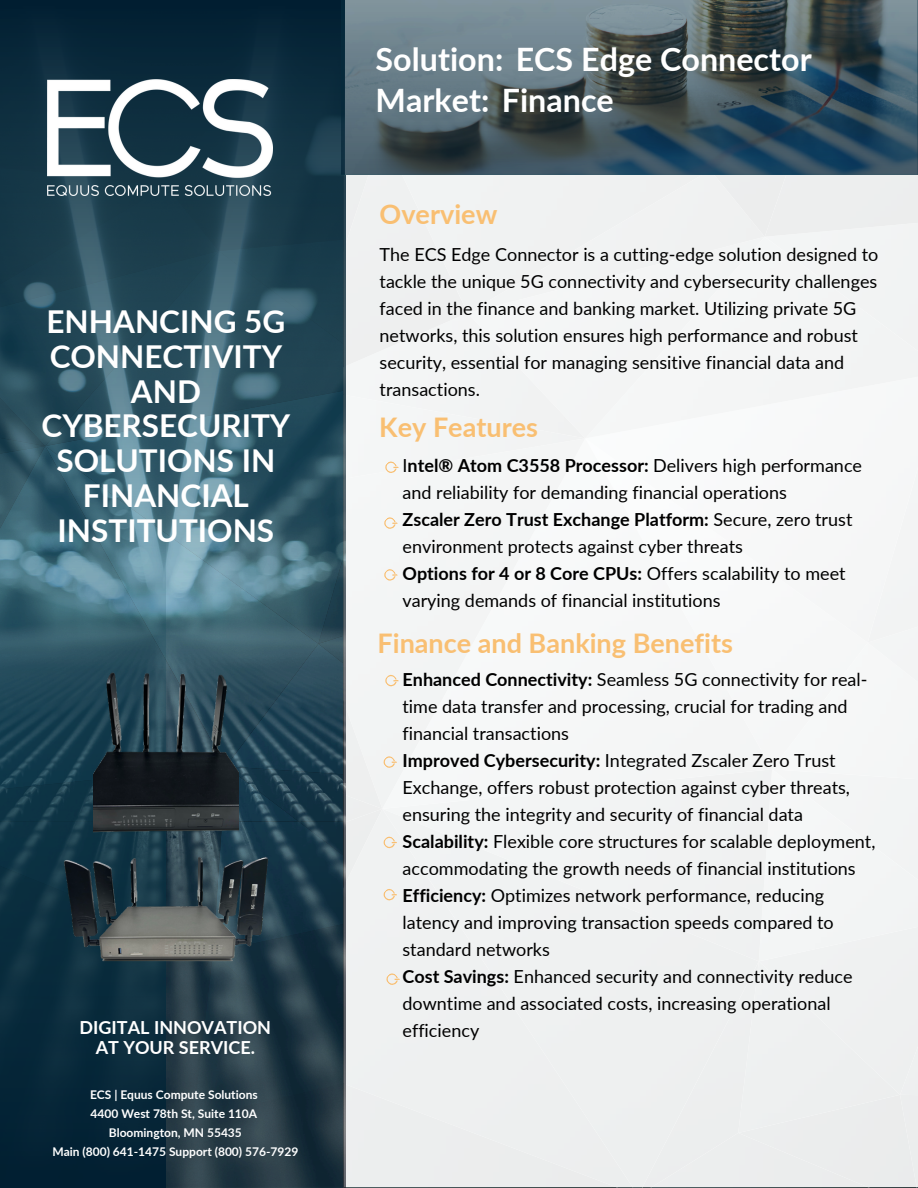
<style>
.page{position:relative;width:918px;height:1188px;background:#fff}
.page>*{position:absolute;margin:0;border:0;box-sizing:border-box;transform-origin:0 0}
.t1{font:700 32.25px "Lato";color:#fff}
.t2{font:700 31.5px/34.8px "Lato";color:#fff;text-align:center}
.t3{font:700 27px "Lato";color:#f9bf72}
.t4{font:18px/27px "Lato";color:#000}
.t5{font:700 18px/20.2px "Lato";color:#fff;text-align:center}
.t6{font:700 12px "Lato";color:#fff}
.s1{font-weight:700}
</style>
<div class="page">
<div style="left:344px;top:0;width:574px;height:1187px;background:#f2f4f4"></div>
<img style="left:166px;top:692px;width:179px;height:496px">
<svg style="left:0;top:0;width:346px;height:692px;background:#294d5c"></svg>
<svg style="left:0;top:496px;width:166px;height:692px;background:#1f4455"></svg>
<img style="left:93px;top:653px;width:145px;height:177px">
<img style="left:60px;top:830px;width:212px;height:158px">
<svg style="left:385px;top:461px;width:14px;height:12px"></svg>
<svg style="left:384px;top:517px;width:14px;height:12px"></svg>
<svg style="left:384px;top:569px;width:14px;height:12px"></svg>
<svg style="left:386px;top:973px;width:14px;height:12px"></svg>
<svg style="left:385px;top:674px;width:14px;height:13px"></svg>
<svg style="left:383px;top:756px;width:14px;height:12px"></svg>
<svg style="left:383px;top:836px;width:14px;height:13px"></svg>
<svg style="left:383px;top:889px;width:14px;height:12px"></svg>
<svg style="left:341px;top:0;width:577px;height:174px;background:#495c65"></svg>
<img style="left:48px;top:80px;width:225px;height:116px">
<h2 class="t2" style="left:42px;top:303px;width:250px">ENHANCING 5G<br>CONNECTIVITY<br>AND<br>CYBERSECURITY<br>SOLUTIONS IN<br>FINANCIAL<br>INSTITUTIONS</h2>
<h2 class="t5" style="left:80px;top:1017px;width:193px">DIGITAL INNOVATION<br>AT YOUR SERVICE.</h2>
<p class="t6" style="left:90px;top:1087px;width:169px">ECS | Equus Compute Solutions</p>
<p class="t6" style="left:91px;top:1106px;width:168px">4400 West 78th St, Suite 110A</p>
<h3 class="t6" style="left:109px;top:1125px;width:135px">Bloomington, MN 55435</h3>
<p class="t6" style="left:52px;top:1144px;width:247px">Main (800) 641-1475 Support (800) 576-7929</p>
<p class="t1" style="left:376px;top:39px;width:438px">Solution: ECS Edge Connector</p>
<p class="t1" style="left:376px;top:80px;width:240px">Market: Finance</p>
<p class="t3" style="left:380px;top:198px;width:119px">Overview</p>
<h2 class="t4" style="left:380px;top:241px;width:500px">The ECS Edge Connector is a cutting-edge solution designed to tackle the unique 5G connectivity and cybersecurity challenges faced in the finance and banking market. Utilizing private 5G networks, this solution ensures high performance and robust security, essential for managing sensitive financial data and transactions.</h2>
<h2 class="t3" style="left:379px;top:410px;width:160px">Key Features</h2>
<p class="t4" style="left:403px;top:451px;width:461px">I<span class="s1">ntel® Atom C3558 Processor:</span> Delivers high performance and reliability for demanding financial operations</p>
<p class="t4" style="left:403px;top:505px;width:451px"><span class="s1">Zscaler Zero Trust Exchange Platform:</span> Secure, zero trust environment protects against cyber threats</p>
<p class="t4" style="left:403px;top:559px;width:445px"><span class="s1">Options for 4 or 8 Core CPUs:</span> Offers scalability to meet varying demands of financial institutions</p>
<p class="t3" style="left:378px;top:627px;width:357px">Finance and Banking Benefits</p>
<p class="t4" style="left:403px;top:666px;width:474px"><span class="s1">Enhanced Connectivity:</span> Seamless 5G connectivity for real&shy;time data transfer and processing, crucial for trading and financial transactions<br><span class="s1">Improved Cybersecurity:</span> Integrated Zscaler Zero Trust Exchange, offers robust protection against cyber threats, ensuring the integrity and security of financial data <span class="s1">Scalability:</span> Flexible core structures for scalable deployment, accommodating the growth needs of financial institutions <span class="s1">Efficiency:</span> Optimizes network performance, reducing latency and improving transaction speeds compared to standard networks<br><span class="s1">Cost Savings:</span> Enhanced security and connectivity reduce downtime and associated costs, increasing operational efficiency</p>
</div>
